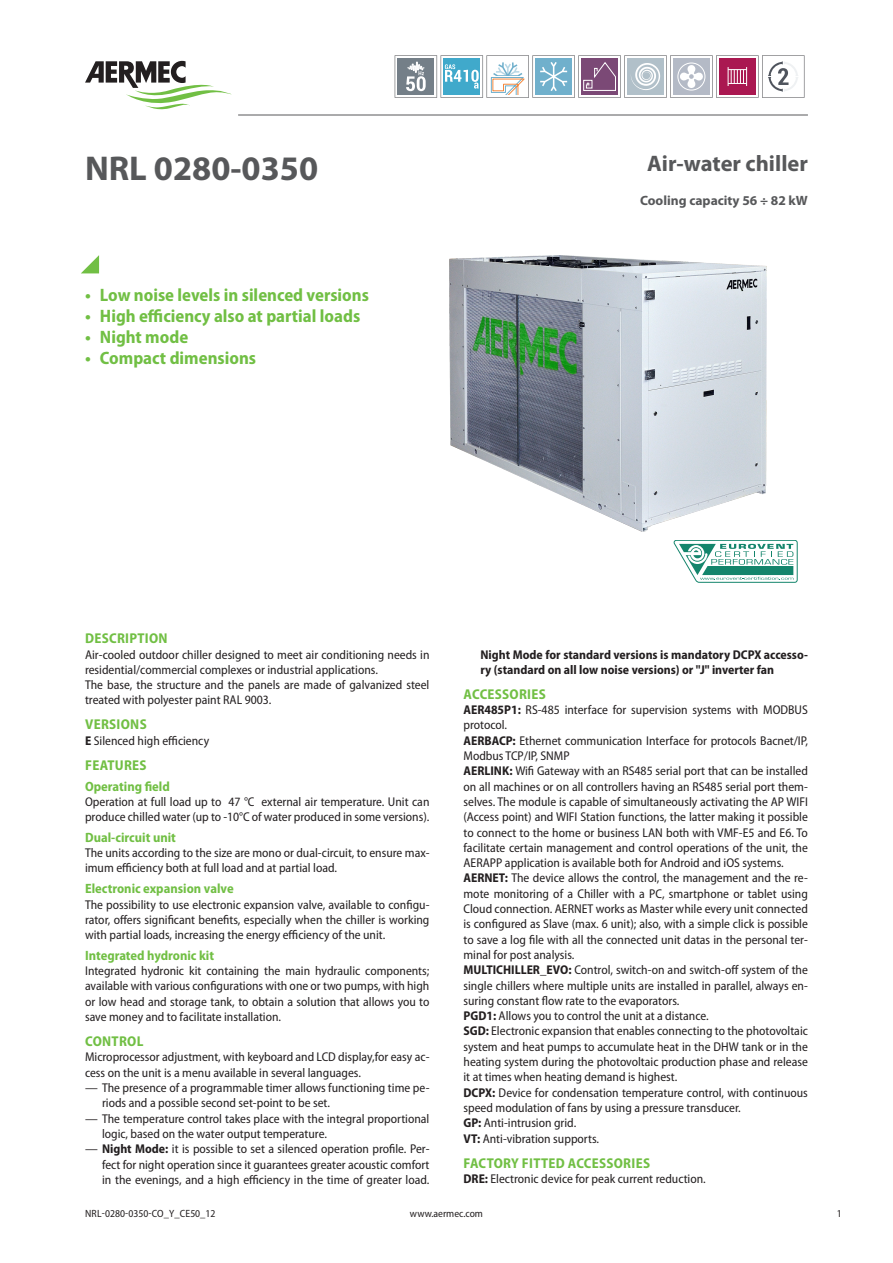
<style>
.page{position:relative;width:893px;height:1263px;background:#fff}
.page>*{position:absolute;margin:0;border:0;box-sizing:border-box;transform-origin:0 0}
.grandezza_en{font:700 34.5px "Myriad Pro";color:#57585a}
.descrizione_en{font:700 22.5px "Myriad Pro";color:#57585a}
.t1{font:700 semi-condensed 18px "Myriad Pro";color:#71bf44}
.t2{font:700 semi-condensed 14.25px "Myriad Pro";letter-spacing:.02em;color:#71bf44}
.t3{font:700 semi-condensed 13.5px "Myriad Pro";color:#71bf44}
.dettaglio_en{font:700 13.5px "Myriad Pro";color:#57585a}
.normaleInline_en{font:semi-condensed 12.75px/15.3px "Myriad Pro";color:#231f20}
.normale_en{font:semi-condensed 12.75px/15.3px "Myriad Pro";color:#231f20}
.t4{font:700 semi-condensed 12.75px/15.3px "Myriad Pro";color:#231f20}
.t5{font:semi-condensed 10.5px "Myriad Pro";color:#231f20}
.s1{font-weight:700}
</style>
<div class="page">
<svg style="left:81px;top:255px;width:18px;height:18px"></svg>
<hr style="left:238px;top:115px;width:570px;height:1px;background:#57585a">
<img style="left:450px;top:255px;width:316px;height:276px">
<svg style="left:85px;top:61px;width:147px;height:48px"></svg>
<svg style="left:395px;top:55px;width:409px;height:43px"></svg>
<svg style="left:674px;top:540px;width:123px;height:43px"></svg>
<p class="grandezza_en" style="left:85px;top:145px;width:235px">NRL 0280-0350</p>
<p class="t1" style="left:85px;top:284px;width:285px">• Low noise levels in silenced versions</p>
<p class="t1" style="left:85px;top:305px;width:277px">• High efficiency also at partial loads</p>
<p class="t1" style="left:85px;top:326px;width:105px">• Night mode</p>
<p class="t1" style="left:85px;top:347px;width:173px">• Compact dimensions</p>
<p class="descrizione_en" style="left:647px;top:149px;width:162px">Air-water chiller</p>
<p class="dettaglio_en" style="left:640px;top:192px;width:169px">Cooling capacity 56 ÷ 82 kW</p>
<p class="t2" style="left:85px;top:629px;width:84px">DESCRIPTION</p>
<p class="normale_en" style="left:85px;top:646px;width:346px">Air-cooled outdoor chiller designed to meet air conditioning needs in residential/commercial complexes or industrial applications.</p>
<p class="normale_en" style="left:85px;top:677px;width:346px">The base, the structure and the panels are made of galvanized steel treated with polyester paint RAL 9003.</p>
<p class="t2" style="left:85px;top:715px;width:63px">VERSIONS</p>
<p class="normale_en" style="left:85px;top:733px;width:126px"><span class="s1">E</span> Silenced high efficiency</p>
<p class="t2" style="left:85px;top:756px;width:63px">FEATURES</p>
<p class="t3" style="left:85px;top:777px;width:86px">Operating field</p>
<p class="normale_en" style="left:85px;top:794px;width:346px">Operation at full load up to 47 °C external air temperature. Unit can produce chilled water (up to -10°C of water produced in some versions).</p>
<p class="t3" style="left:85px;top:829px;width:92px">Dual-circuit unit</p>
<p class="normale_en" style="left:85px;top:845px;width:346px">The units according to the size are mono or dual-circuit, to ensure max&shy;imum efficiency both at full load and at partial load.</p>
<p class="t3" style="left:85px;top:880px;width:150px">Electronic expansion valve</p>
<p class="normale_en" style="left:85px;top:896px;width:346px;text-align:justify">The possibility to use electronic expansion valve, available to configu&shy;rator, offers significant benefits, especially when the chiller is working with partial loads, increasing the energy efficiency of the unit.</p>
<p class="t3" style="left:85px;top:947px;width:131px">Integrated hydronic kit</p>
<p class="normale_en" style="left:85px;top:963px;width:346px;text-align:justify">Integrated hydronic kit containing the main hydraulic components; available with various configurations with one or two pumps, with high or low head and storage tank, to obtain a solution that allows you to save money and to facilitate installation.</p>
<p class="t2" style="left:85px;top:1032px;width:60px">CONTROL</p>
<p class="normale_en" style="left:85px;top:1049px;width:346px">Microprocessor adjustment, with keyboard and LCD display,for easy ac&shy;cess on the unit is a menu available in several languages.</p>
<p class="normaleInline_en" style="left:102px;top:1080px;width:329px;text-indent:-17px">— The presence of a programmable timer allows functioning time pe&shy;riods and a possible second set-point to be set.</p>
<p class="normaleInline_en" style="left:102px;top:1110px;width:329px;text-indent:-17px">— The temperature control takes place with the integral proportional logic, based on the water output temperature.</p>
<p class="normaleInline_en" style="left:102px;top:1141px;width:329px;text-align:justify;text-indent:-17px">— <span class="s1">Night Mode:</span> it is possible to set a silenced operation profile. Per&shy;fect for night operation since it guarantees greater acoustic comfort in the evenings, and a high efficiency in the time of greater load.</p>
<p class="t4" style="left:480px;top:646px;width:329px">Night Mode for standard versions is mandatory DCPX accesso&shy;ry (standard on all low noise versions) or "J" inverter fan</p>
<p class="t2" style="left:464px;top:685px;width:84px">ACCESSORIES</p>
<p class="normaleInline_en" style="left:463px;top:702px;width:346px"><span class="s1">AER485P1:</span> RS-485 interface for supervision systems with MODBUS protocol.</p>
<p class="normaleInline_en" style="left:463px;top:733px;width:346px"><span class="s1">AERBACP:</span> Ethernet communication Interface for protocols Bacnet/IP,<br>Modbus TCP/IP, SNMP</p>
<p class="normaleInline_en" style="left:463px;top:763px;width:346px;text-align:justify"><span class="s1">AERLINK:</span> Wifi Gateway with an RS485 serial port that can be installed on all machines or on all controllers having an RS485 serial port them&shy;selves. The module is capable of simultaneously activating the AP WIFI (Access point) and WIFI Station functions, the latter making it possible to connect to the home or business LAN both with VMF-E5 and E6. To facilitate certain management and control operations of the unit, the AERAPP application is available both for Android and iOS systems.</p>
<p class="normaleInline_en" style="left:463px;top:870px;width:346px;text-align:justify"><span class="s1">AERNET:</span> The device allows the control, the management and the re&shy;mote monitoring of a Chiller with a PC, smartphone or tablet using Cloud connection. AERNET works as Master while every unit connected is configured as Slave (max. 6 unit); also, with a simple click is possible to save a log file with all the connected unit datas in the personal ter&shy;minal for post analysis.</p>
<p class="normaleInline_en" style="left:463px;top:962px;width:346px;text-align:justify"><span class="s1">MULTICHILLER_EVO:</span> Control, switch-on and switch-off system of the single chillers where multiple units are installed in parallel, always en&shy;suring constant flow rate to the evaporators.</p>
<p class="normaleInline_en" style="left:463px;top:1008px;width:247px"><span class="s1">PGD1:</span> Allows you to control the unit at a distance.</p>
<p class="normaleInline_en" style="left:463px;top:1023px;width:346px;text-align:justify"><span class="s1">SGD:</span> Electronic expansion that enables connecting to the photovoltaic system and heat pumps to accumulate heat in the DHW tank or in the heating system during the photovoltaic production phase and release it at times when heating demand is highest.</p>
<p class="normaleInline_en" style="left:463px;top:1084px;width:346px"><span class="s1">DCPX:</span> Device for condensation temperature control, with continuous speed modulation of fans by using a pressure transducer.</p>
<p class="normaleInline_en" style="left:463px;top:1115px;width:114px"><span class="s1">GP:</span> Anti-intrusion grid.</p>
<p class="normaleInline_en" style="left:463px;top:1130px;width:137px"><span class="s1">VT:</span> Anti-vibration supports.</p>
<p class="t2" style="left:464px;top:1153px;width:188px">FACTORY FITTED ACCESSORIES</p>
<p class="normaleInline_en" style="left:463px;top:1171px;width:244px"><span class="s1">DRE:</span> Electronic device for peak current reduction.</p>
<p class="t5" style="left:85px;top:1207px;width:132px">NRL-0280-0350-CO_Y_CE50_12</p>
<p class="t5" style="left:410px;top:1207px;width:75px">www.aermec.com</p>
<p class="t5" style="left:837px;top:1207px;width:6px">1</p>
</div>
